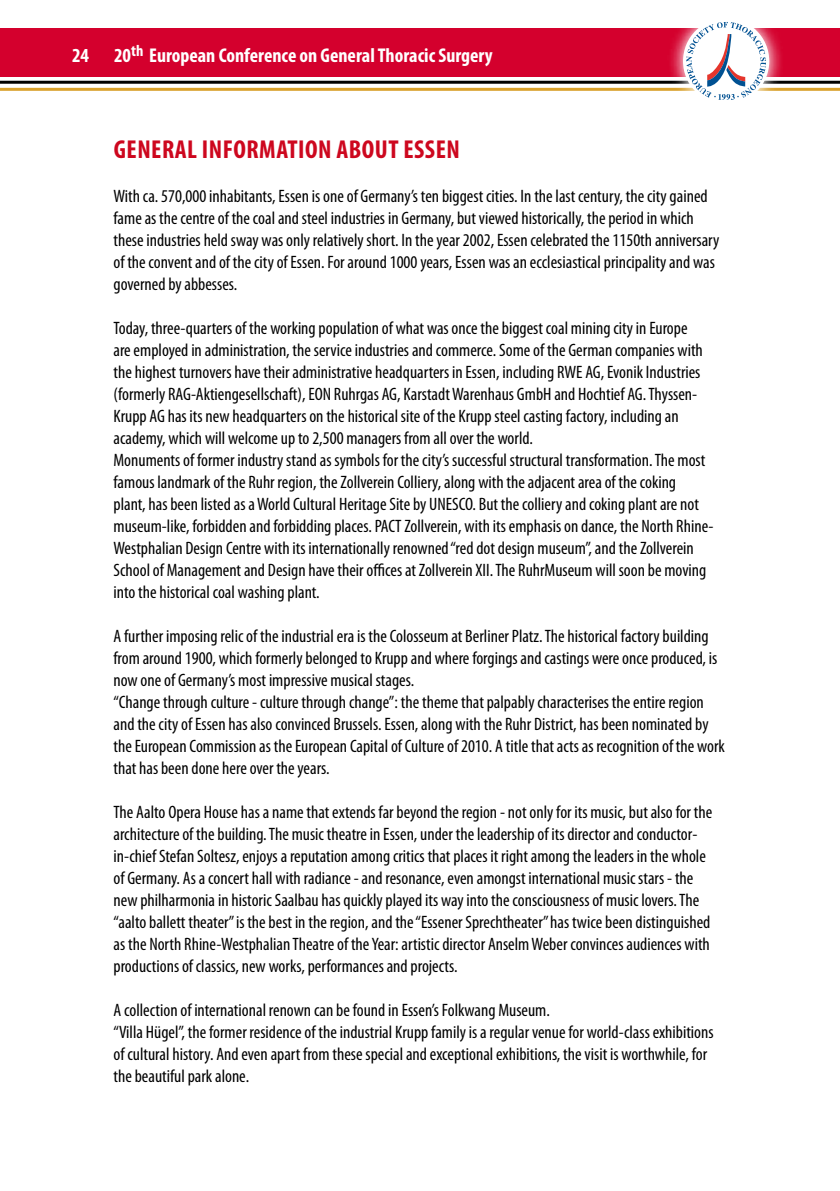
<style>
.page{position:relative;width:840px;height:1191px;background:#fff}
.page>*{position:absolute;margin:0;border:0;box-sizing:border-box;transform-origin:0 0}
.t1{font:700 condensed 26px "Myriad Pro";letter-spacing:.02em;color:#cd071e}
.t2{font:700 condensed 20px "Myriad Pro";color:#fff}
.t3{font:condensed 18px/22px "Myriad Pro";color:#000}
</style>
<div class="page">
<div style="left:0;top:28px;width:839px;height:49px;background:#d4002d"></div>
<hr style="left:0;top:88px;width:839px;height:3px;background:#d9a12d">
<hr style="left:0;top:81px;width:839px;height:3px;background:#000">
<div style="left:667px;top:3px;width:116px;height:116px;background:#fff;opacity:.95"></div>
<div style="left:682px;top:18px;width:86px;height:86px;background:#fff;border-radius:50%"></div>
<svg style="left:685px;top:22px;width:80px;height:78px"></svg>
<p class="t2" style="left:72px;top:43px;width:422px">24 20<sup>th</sup> European Conference on General Thoracic Surgery</p>
<h1 class="t1" style="left:114px;top:133px;width:347px">GENERAL INFORMATION ABOUT ESSEN</h1>
<p class="t3" style="left:113px;top:185px;width:607px">With ca. 570,000 inhabitants, Essen is one of Germany’s ten biggest cities. In the last century, the city gained fame as the centre of the coal and steel industries in Germany, but viewed historically, the period in which these industries held sway was only relatively short. In the year 2002, Essen celebrated the 1150th anniversary of the convent and of the city of Essen. For around 1000 years, Essen was an ecclesiastical principality and was governed by abbesses.</p>
<p class="t3" style="left:113px;top:317px;width:601px">Today, three-quarters of the working population of what was once the biggest coal mining city in Europe<br>are employed in administration, the service industries and commerce. Some of the German companies with the highest turnovers have their administrative headquarters in Essen, including RWE AG, Evonik Industries (formerly RAG-Aktiengesellschaft), EON Ruhrgas AG, Karstadt Warenhaus GmbH and Hochtief AG. Thyssen-Krupp AG has its new headquarters on the historical site of the Krupp steel casting factory, including an academy, which will welcome up to 2,500 managers from all over the world.<br>Monuments of former industry stand as symbols for the city’s successful structural transformation. The most famous landmark of the Ruhr region, the Zollverein Colliery, along with the adjacent area of the coking<br>plant, has been listed as a World Cultural Heritage Site by UNESCO. But the colliery and coking plant are not museum-like, forbidden and forbidding places. PACT Zollverein, with its emphasis on dance, the North Rhine-Westphalian Design Centre with its internationally renowned “red dot design museum”, and the Zollverein School of Management and Design have their offices at Zollverein XII. The RuhrMuseum will soon be moving into the historical coal washing plant.</p>
<p class="t3" style="left:113px;top:625px;width:612px">A further imposing relic of the industrial era is the Colosseum at Berliner Platz. The historical factory building from around 1900, which formerly belonged to Krupp and where forgings and castings were once produced, is now one of Germany’s most impressive musical stages.<br>“Change through culture - culture through change”: the theme that palpably characterises the entire region and the city of Essen has also convinced Brussels. Essen, along with the Ruhr District, has been nominated by the European Commission as the European Capital of Culture of 2010. A title that acts as recognition of the work that has been done here over the years.</p>
<p class="t3" style="left:113px;top:801px;width:600px">The Aalto Opera House has a name that extends far beyond the region - not only for its music, but also for the architecture of the building. The music theatre in Essen, under the leadership of its director and conductor&shy;in-chief Stefan Soltesz, enjoys a reputation among critics that places it right among the leaders in the whole of Germany. As a concert hall with radiance - and resonance, even amongst international music stars - the new philharmonia in historic Saalbau has quickly played its way into the consciousness of music lovers. The “aalto ballett theater” is the best in the region, and the “Essener Sprechtheater” has twice been distinguished as the North Rhine-Westphalian Theatre of the Year: artistic director Anselm Weber convinces audiences with productions of classics, new works, performances and projects.</p>
<p class="t3" style="left:113px;top:999px;width:601px">A collection of international renown can be found in Essen’s Folkwang Museum.<br>“Villa Hügel”, the former residence of the industrial Krupp family is a regular venue for world-class exhibitions of cultural history. And even apart from these special and exceptional exhibitions, the visit is worthwhile, for the beautiful park alone.</p>
</div>
